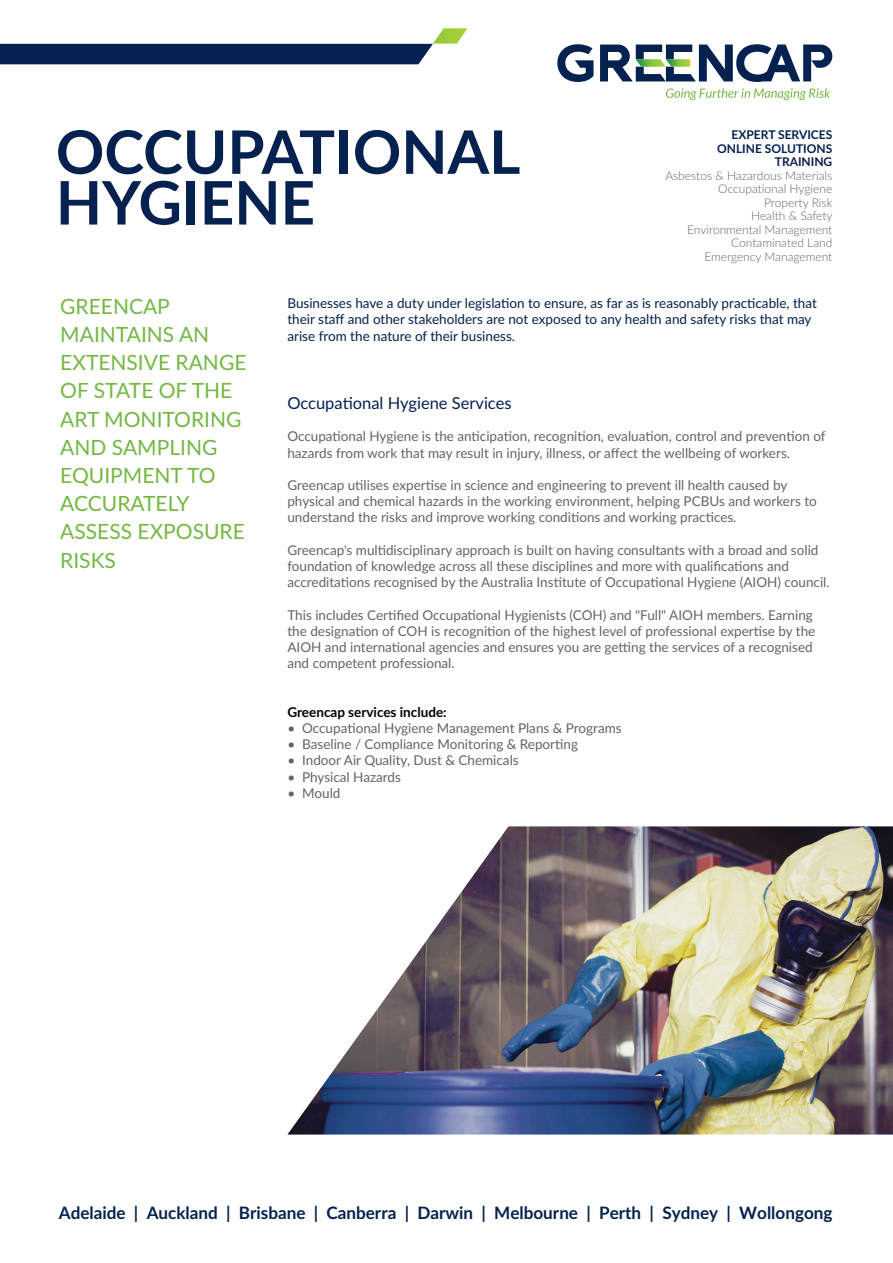
<style>
.page{position:relative;width:893px;height:1263px;background:#fff}
.page>*{position:absolute;margin:0;border:0;box-sizing:border-box;transform-origin:0 0}
.t1{font:700 60px/50.7px "Lato";color:#04214f}
.t2{font:21px/28.2px "Lato";color:#74b843}
.t3{font:700 17.1px "Lato";color:#04214f}
.t4{font:16.5px "Lato";color:#04214f}
.t5{font:13.5px/16.2px "Lato";color:#636466}
.t6{font:13.5px/16.2px "Lato";color:#04214f}
.t7{font:700 13.5px "Lato";color:#000}
.t8{font:300 12px/13.5px "Lato";color:#636466;text-align:right}
.t9{font:700 12px/13.5px "Lato";color:#04214f;text-align:right}
</style>
<div class="page">
<img style="left:287px;top:826px;width:605px;height:309px">
<svg style="left:666px;top:88px;width:164px;height:12px"></svg>
<svg style="left:557px;top:44px;width:36px;height:38px"></svg>
<svg style="left:600px;top:44px;width:232px;height:38px"></svg>
<svg style="left:0;top:28px;width:467px;height:36px"></svg>
<h1 class="t1" style="left:56px;top:124px;width:466px">OCCUPATIONAL<br>HYGIENE</h1>
<p class="t9" style="left:717px;top:128px;width:117px">EXPERT SERVICES<br>ONLINE SOLUTIONS<br>TRAINING</p>
<p class="t8" style="left:665px;top:168px;width:169px">Asbestos &amp; Hazardous Materials<br>Occupational Hygiene<br>Property Risk<br>Health &amp; Safety<br>Environmental Management<br>Contaminated Land<br>Emergency Management</p>
<h2 class="t2" style="left:60px;top:291px;width:188px">GREENCAP<br>MAINTAINS AN<br>EXTENSIVE RANGE<br>OF STATE OF THE<br>ART MONITORING<br>AND SAMPLING<br>EQUIPMENT TO<br>ACCURATELY<br>ASSESS EXPOSURE<br>RISKS</h2>
<p class="t6" style="left:287px;top:295px;width:531px">Businesses have a duty under legislation to ensure, as far as is reasonably practicable, that their staff and other stakeholders are not exposed to any health and safety risks that may arise from the nature of their business.</p>
<p class="t4" style="left:287px;top:391px;width:226px">Occupational Hygiene Services</p>
<p class="t5" style="left:287px;top:428px;width:539px">Occupational Hygiene is the anticipation, recognition, evaluation, control and prevention of hazards from work that may result in injury, illness, or affect the wellbeing of workers.</p>
<p class="t5" style="left:287px;top:476px;width:531px">Greencap utilises expertise in science and engineering to prevent ill health caused by physical and chemical hazards in the working environment, helping PCBUs and workers to understand the risks and improve working conditions and working practices.</p>
<p class="t5" style="left:287px;top:541px;width:543px">Greencap's multidisciplinary approach is built on having consultants with a broad and solid foundation of knowledge across all these disciplines and more with qualifications and accreditations recognised by the Australia Institute of Occupational Hygiene (AIOH) council.</p>
<p class="t5" style="left:287px;top:606px;width:529px">This includes Certified Occupational Hygienists (COH) and "Full" AIOH members. Earning the designation of COH is recognition of the highest level of professional expertise by the AIOH and international agencies and ensures you are getting the services of a recognised and competent professional.</p>
<p class="t7" style="left:287px;top:702px;width:161px">Greencap services include:</p>
<p class="t5" style="left:287px;top:719px;width:336px">• Occupational Hygiene Management Plans &amp; Programs</p>
<p class="t5" style="left:287px;top:736px;width:292px">• Baseline / Compliance Monitoring &amp; Reporting</p>
<p class="t5" style="left:287px;top:752px;width:233px">• Indoor Air Quality, Dust &amp; Chemicals</p>
<p class="t5" style="left:287px;top:768px;width:115px">• Physical Hazards</p>
<p class="t5" style="left:287px;top:784px;width:54px">• Mould</p>
<p class="t3" style="left:59px;top:1200px;width:775px">Adelaide | Auckland | Brisbane | Canberra | Darwin | Melbourne | Perth | Sydney | Wollongong</p>
</div>
